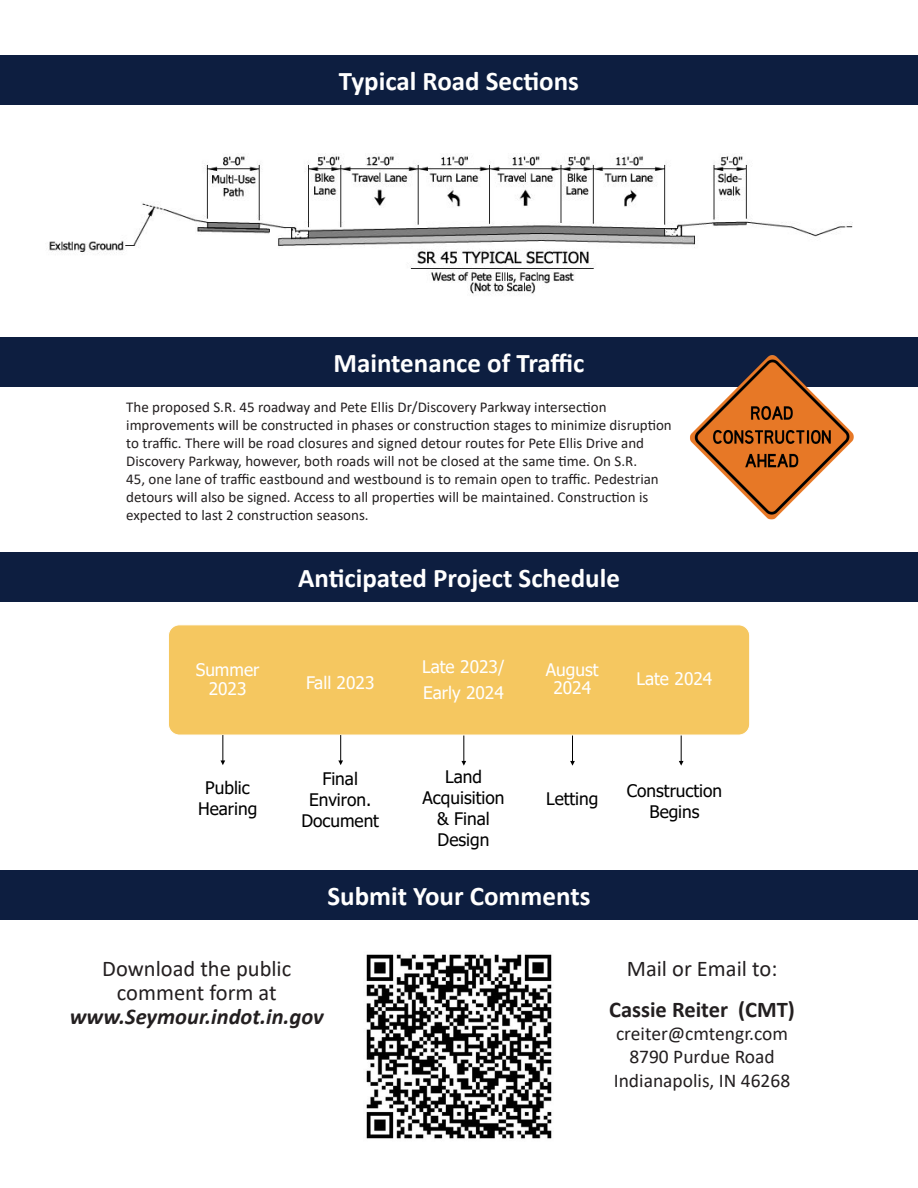
<style>
.page{position:relative;width:918px;height:1188px;background:#fff}
.page>*{position:absolute;margin:0;border:0;box-sizing:border-box;transform-origin:0 0}
.t1{font:700 27px "Calibri";color:#fff}
.t2{font:22.5px/24px "Calibri";color:#231f20;text-align:center}
.t3{font:italic 700 22.5px "Calibri";color:#231f20}
.t4{font:700 22.5px "Calibri";color:#231f20}
.t5{font:19.5px/23.4px "Calibri";color:#231f20;text-align:center}
.t6{font:17.25px/20.9px "Tahoma";color:#000;text-align:center}
.t7{font:17.25px/18.8px "Tahoma";color:#fff;text-align:center}
.t8{font:15px/18px "Calibri";color:#231f20}
</style>
<div class="page">
<div style="left:0;top:870px;width:918px;height:50px;background:#0d1e40"></div>
<div style="left:0;top:55px;width:918px;height:49px;background:#0d1e40"></div>
<div style="left:0;top:337px;width:918px;height:50px;background:#0d1e40"></div>
<div style="left:0;top:552px;width:918px;height:50px;background:#0d1e40"></div>
<img style="left:366px;top:954px;width:186px;height:185px">
<div style="left:168px;top:624px;width:582px;height:111px;background:#f5c760;border:1px solid #fff;border-radius:11px"></div>
<svg style="left:220px;top:735px;width:5px;height:30px"></svg>
<svg style="left:338px;top:735px;width:5px;height:30px"></svg>
<svg style="left:461px;top:736px;width:5px;height:30px"></svg>
<svg style="left:570px;top:736px;width:5px;height:30px"></svg>
<svg style="left:679px;top:736px;width:5px;height:30px"></svg>
<img style="left:49px;top:154px;width:803px;height:140px">
<img style="left:690px;top:355px;width:164px;height:165px">
<p class="t1" style="left:339px;top:62px;width:242px">Typical Road Sections</p>
<p class="t1" style="left:333px;top:344px;width:252px">Maintenance of Traffic</p>
<p class="t8" style="left:126px;top:398px;width:547px">The proposed S.R. 45 roadway and Pete Ellis Dr/Discovery Parkway intersection improvements will be constructed in phases or construction stages to minimize disruption to traffic. There will be road closures and signed detour routes for Pete Ellis Drive and Discovery Parkway, however, both roads will not be closed at the same time. On S.R.<br>45, one lane of traffic eastbound and westbound is to remain open to traffic. Pedestrian detours will also be signed. Access to all properties will be maintained. Construction is expected to last 2 construction seasons.</p>
<p class="t1" style="left:298px;top:559px;width:323px">Anticipated Project Schedule</p>
<p class="t7" style="left:196px;top:662px;width:65px">Summer<br>2023</p>
<p class="t7" style="left:306px;top:674px;width:70px">Fall 2023</p>
<p class="t7" style="left:422px;top:654px;width:84px;line-height:26px;text-align:left">Late 2023/<br>Early 2024</p>
<p class="t7" style="left:546px;top:661px;width:54px">August<br>2024</p>
<p class="t7" style="left:636px;top:670px;width:77px">Late 2024</p>
<p class="t6" style="left:198px;top:779px;width:61px">Public<br>Hearing</p>
<p class="t6" style="left:301px;top:770px;width:79px">Final<br>Environ.<br>Document</p>
<p class="t6" style="left:423px;top:767px;width:83px">Land<br>Acquisition &amp; Final<br>Design</p>
<p class="t6" style="left:546px;top:789px;width:54px">Letting</p>
<p class="t6" style="left:627px;top:781px;width:97px">Construction<br>Begins</p>
<p class="t1" style="left:327px;top:877px;width:265px">Submit Your Comments</p>
<p class="t2" style="left:102px;top:956px;width:191px">Download the public comment form at</p>
<p class="t3" style="left:70px;top:1001px;width:256px">www.Seymour.indot.in.gov</p>
<p class="t2" style="left:627px;top:956px;width:152px">Mail or Email to:</p>
<p class="t4" style="left:609px;top:993px;width:187px">Cassie Reiter (CMT)</p>
<p class="t5" style="left:616px;top:1021px;width:174px">creiter@cmtengr.com</p>
<p class="t5" style="left:614px;top:1045px;width:178px">8790 Purdue Road<br>Indianapolis, IN 46268</p>
</div>
